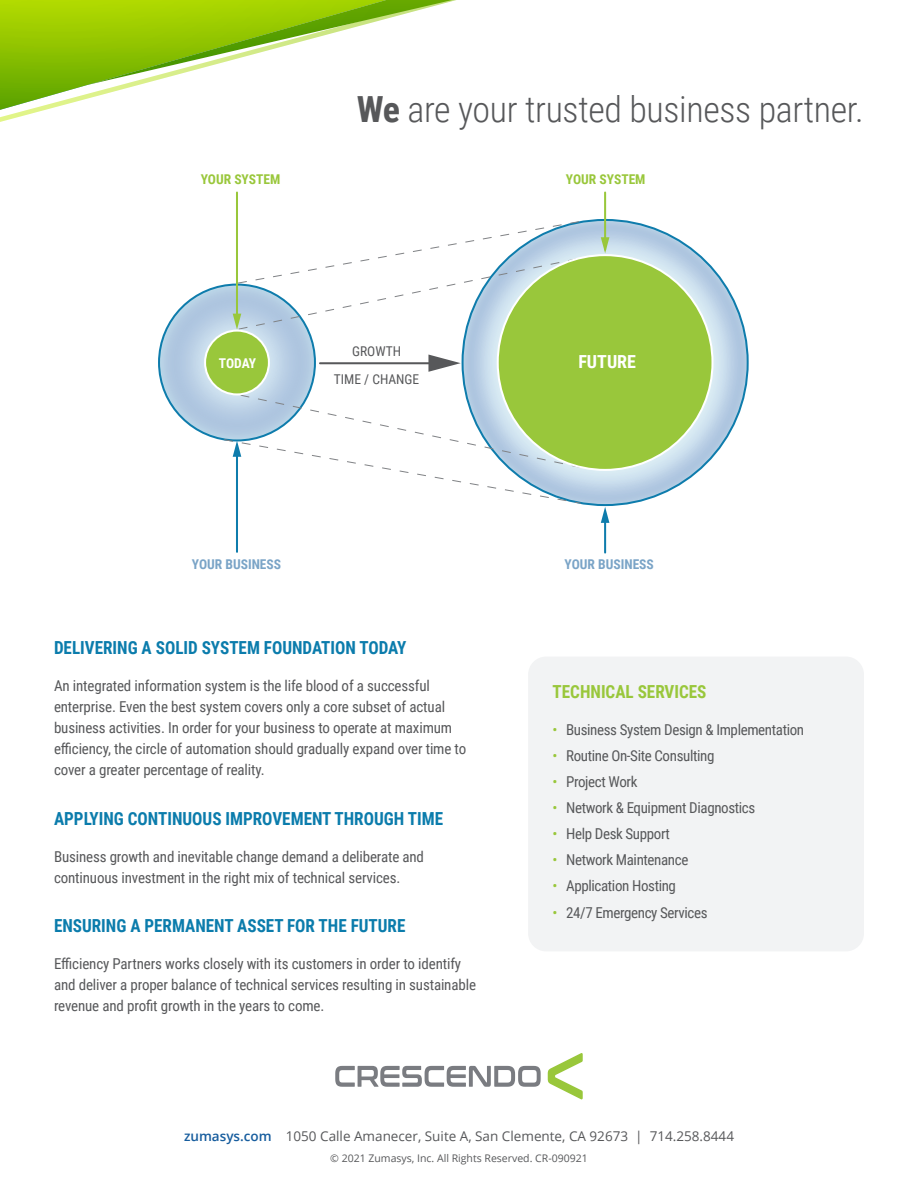
<style>
.page{position:relative;width:918px;height:1188px;background:#fff}
.page>*{position:absolute;margin:0;border:0;box-sizing:border-box;transform-origin:0 0}
.Header_Title{font:300 36px "Roboto Condensed";letter-spacing:-.01em;color:#57585a}
.Section_1{font:700 18px "Roboto Condensed";color:#0b7cac;scale:.95 1}
.Section_1-2{font:700 18px "Roboto Condensed";color:#99c73b;scale:.95 1}
.Intro{font:700 18px "Roboto Condensed";color:#fff}
.Bullet{font:15px/21px "Roboto Condensed";letter-spacing:-.01em;color:#57585a}
.Contact{font:13.5px "Open Sans";color:#57585a}
.Intro-2{font:700 13.5px "Roboto Condensed";color:#7aa4c7}
.Intro-3{font:700 13.5px "Roboto Condensed";color:#99c73b}
.Intro-4{font:13.5px "Roboto Condensed";color:#57585a}
.Intro-5{font:700 13.5px "Roboto Condensed";letter-spacing:-.01em;color:#fff}
.Contact-2{font:10.5px "Open Sans";color:#57585a}
.s1{font-weight:700}
.s2{color:#99c73b}
.s3{font-weight:600;color:#175d9e}
</style>
<div class="page">
<svg style="left:159px;top:285px;width:156px;height:155px;background:#b3cce2"></svg>
<svg style="left:463px;top:220px;width:285px;height:285px;background:#b9d1e5"></svg>
<hr style="left:236px;top:454px;width:2px;height:98px;background:#0e7cac">
<svg style="left:223px;top:394px;width:359px;height:110px"></svg>
<hr style="left:236px;top:192px;width:2px;height:133px;background:#99c73b">
<svg style="left:233px;top:220px;width:357px;height:110px"></svg>
<hr style="left:320px;top:362px;width:114px;height:2px;background:#57585a">
<svg style="left:428px;top:355px;width:33px;height:17px"></svg>
<hr style="left:604px;top:192px;width:2px;height:58px;background:#99c73b">
<svg style="left:601px;top:237px;width:8px;height:16px"></svg>
<hr style="left:604px;top:520px;width:2px;height:33px;background:#0e7cac">
<svg style="left:601px;top:507px;width:8px;height:16px"></svg>
<div style="left:204px;top:330px;width:66px;height:65px;background:#99c73b;border:2px solid #fff;border-radius:50%"></div>
<div style="left:497px;top:254px;width:217px;height:217px;background:#99c73b;border:2px solid #fff;border-radius:50%"></div>
<svg style="left:0;top:52px;width:262px;height:70px"></svg>
<svg style="left:0;top:0;width:456px;height:52px"></svg>
<svg style="left:335px;top:1066px;width:206px;height:21px"></svg>
<svg style="left:548px;top:1053px;width:35px;height:46px"></svg>
<div style="left:528px;top:657px;width:336px;height:294px;background:#f2f3f4;border-radius:18px"></div>
<p class="Header_Title" style="left:357px;top:83px;width:509px"><span class="s1">We</span> are your trusted business partner.</p>
<p class="Intro-3" style="left:201px;top:170px;width:81px">YOUR SYSTEM</p>
<p class="Intro-3" style="left:566px;top:170px;width:81px">YOUR SYSTEM</p>
<p class="Intro-4" style="left:352px;top:342px;width:51px">GROWTH</p>
<p class="Intro-5" style="left:219px;top:353px;width:39px">TODAY</p>
<p class="Intro" style="left:578px;top:349px;width:59px">FUTURE</p>
<p class="Intro-4" style="left:334px;top:370px;width:87px">TIME / CHANGE</p>
<p class="Intro-2" style="left:192px;top:555px;width:91px">YOUR BUSINESS</p>
<p class="Intro-2" style="left:565px;top:555px;width:91px">YOUR BUSINESS</p>
<p class="Section_1" style="left:54px;top:635px;width:373px">DELIVERING A SOLID SYSTEM FOUNDATION TODAY</p>
<p class="Bullet" style="left:54px;top:675px;width:414px">An integrated information system is the life blood of a successful enterprise. Even the best system covers only a core subset of actual business activities. In order for your business to operate at maximum efficiency, the circle of automation should gradually expand over time to cover a greater percentage of reality.</p>
<p class="Section_1" style="left:54px;top:806px;width:411px">APPLYING CONTINUOUS IMPROVEMENT THROUGH TIME</p>
<p class="Bullet" style="left:54px;top:845px;width:372px">Business growth and inevitable change demand a deliberate and continuous investment in the right mix of technical services.</p>
<p class="Section_1" style="left:54px;top:913px;width:372px">ENSURING A PERMANENT ASSET FOR THE FUTURE</p>
<p class="Bullet" style="left:54px;top:953px;width:424px">Efficiency Partners works closely with its customers in order to identify and deliver a proper balance of technical services resulting in sustainable revenue and profit growth in the years to come.</p>
<p class="Section_1-2" style="left:553px;top:679px;width:164px">TECHNICAL SERVICES</p>
<p class="Bullet" style="left:553px;top:718px;width:253px"><span class="s2">•</span> Business System Design &amp; Implementation</p>
<p class="Bullet" style="left:553px;top:745px;width:163px"><span class="s2">•</span> Routine On-Site Consulting</p>
<p class="Bullet" style="left:553px;top:771px;width:86px"><span class="s2">•</span> Project Work</p>
<p class="Bullet" style="left:553px;top:797px;width:204px"><span class="s2">•</span> Network &amp; Equipment Diagnostics</p>
<p class="Bullet" style="left:553px;top:823px;width:119px"><span class="s2">•</span> Help Desk Support</p>
<p class="Bullet" style="left:553px;top:849px;width:137px"><span class="s2">•</span> Network Maintenance</p>
<p class="Bullet" style="left:553px;top:875px;width:125px"><span class="s2">•</span> Application Hosting</p>
<p class="Bullet" style="left:553px;top:901px;width:157px"><span class="s2">•</span> 24/7 Emergency Services</p>
<p class="Contact" style="left:184px;top:1127px;width:552px"><span class="s3">zumasys.com</span> 1050 Calle Amanecer, Suite A, San Clemente, CA 92673 | 714.258.8444</p>
<p class="Contact-2" style="left:330px;top:1151px;width:259px">© 2021 Zumasys, Inc. All Rights Reserved. CR-090921</p>
</div>
